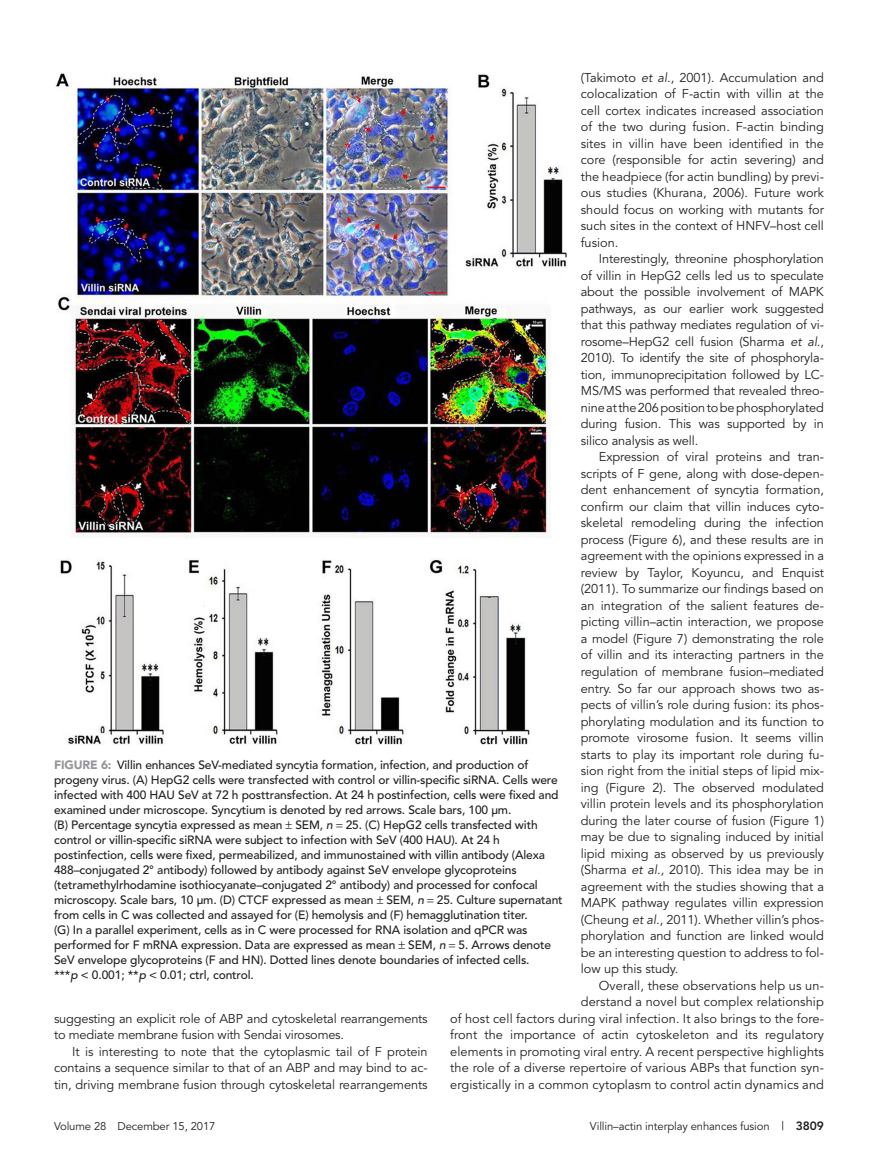
<style>
.page{position:relative;width:878px;height:1175px;background:#fff}
.page>*{position:absolute;margin:0;border:0;box-sizing:border-box;transform-origin:0 0}
.Para{font:12.75px/16.5px "Avenir";letter-spacing:.01em;color:#231f20;text-align:justify}
.Para-2{font:12.75px/16.5px "Avenir";letter-spacing:-.015em;color:#231f20}
.FigCaption{font:500 12px/15px "Avenir";letter-spacing:-.01em;color:#231f20}
.t1{font:11.25px "Avenir";letter-spacing:-.01em;color:#231f20}
.s1{font-style:italic}
.s2{font-weight:900;color:#939598}
.s3{font-size:12px}
.s4{font-weight:800;font-size:12px}
</style>
<div class="page">
<img style="left:56px;top:73px;width:511px;height:672px">
<p class="Para" style="left:580px;top:69px;width:245px">(Takimoto <span class="s1">et al.</span>, 2001). Accumulation and colocalization of F-actin with villin at the cell cortex indicates increased association of the two during fusion. F-actin binding sites in villin have been identified in the core (responsible for actin severing) and the headpiece (for actin bundling) by previ&shy;ous studies (Khurana, 2006). Future work should focus on working with mutants for such sites in the context of HNFV–host cell fusion.</p>
<p class="Para" style="left:580px;top:251px;width:245px;text-indent:18px">Interestingly, threonine phosphorylation of villin in HepG2 cells led us to speculate about the possible involvement of MAPK pathways, as our earlier work suggested that this pathway mediates regulation of vi&shy;rosome–HepG2 cell fusion (Sharma <span class="s1">et al.</span>, 2010). To identify the site of phosphoryla&shy;tion, immunoprecipitation followed by LC-MS/MS was performed that revealed threo&shy;nine at the 206 position to be phosphorylated during fusion. This was supported by in silico analysis as well.</p>
<p class="Para" style="left:580px;top:449px;width:245px;text-indent:18px">Expression of viral proteins and tran&shy;scripts of F gene, along with dose-depen&shy;dent enhancement of syncytia formation, confirm our claim that villin induces cyto&shy;skeletal remodeling during the infection process (Figure 6), and these results are in agreement with the opinions expressed in a review by Taylor, Koyuncu, and Enquist (2011). To summarize our findings based on an integration of the salient features de&shy;picting villin–actin interaction, we propose a model (Figure 7) demonstrating the role of villin and its interacting partners in the regulation of membrane fusion–mediated entry. So far our approach shows two as&shy;pects of villin’s role during fusion: its phos&shy;phorylating modulation and its function to promote virosome fusion. It seems villin starts to play its important role during fu&shy;sion right from the initial steps of lipid mix&shy;ing (Figure 2). The observed modulated villin protein levels and its phosphorylation during the later course of fusion (Figure 1) may be due to signaling induced by initial lipid mixing as observed by us previously (Sharma <span class="s1">et al.</span>, 2010). This idea may be in agreement with the studies showing that a MAPK pathway regulates villin expression (Cheung <span class="s1">et al.</span>, 2011). Whether villin’s phos&shy;phorylation and function are linked would be an interesting question to address to fol&shy;low up this study.</p>
<p class="Para" style="left:450px;top:977px;width:375px;text-align:right">Overall, these observations help us un-<br>derstand a novel but complex relationship<br>of host cell factors during viral infection. It also brings to the fore&shy;front the importance of actin cytoskeleton and its regulatory elements in promoting viral entry. A recent perspective highlights the role of a diverse repertoire of various ABPs that function syn&shy;ergistically in a common cytoplasm to control actin dynamics and</p>
<p class="FigCaption" style="left:54px;top:758px;width:510px"><span class="s2">FIGURE 6:</span> Villin enhances SeV-mediated syncytia formation, infection, and production of progeny virus. (A) HepG2 cells were transfected with control or villin-specific siRNA. Cells were infected with 400 HAU SeV at 72 h posttransfection. At 24 h postinfection, cells were fixed and examined under microscope. Syncytium is denoted by red arrows. Scale bars, 100 µm.<br>(B) Percentage syncytia expressed as mean SEM, <span class="s1">n</span> 25. (C) HepG2 cells transfected with control or villin-specific siRNA were subject to infection with SeV (400 HAU). At 24 h postinfection, cells were fixed, permeabilized, and immunostained with villin antibody (Alexa 488–conjugated 2° antibody) followed by antibody against SeV envelope glycoproteins (tetramethylrhodamine isothiocyanate–conjugated 2° antibody) and processed for confocal microscopy. Scale bars, 10 µm. (D) CTCF expressed as mean SEM, <span class="s1">n</span> 25. Culture supernatant from cells in C was collected and assayed for (E) hemolysis and (F) hemagglutination titer.<br>(G) In a parallel experiment, cells as in C were processed for RNA isolation and qPCR was performed for F mRNA expression. Data are expressed as mean SEM, <span class="s1">n</span> 5. Arrows denote SeV envelope glycoproteins (F and HN). Dotted lines denote boundaries of infected cells.<br>***<span class="s1">p</span> &lt; 0.001; **<span class="s1">p</span> &lt; 0.01; ctrl, control.</p>
<p class="Para-2" style="left:54px;top:1010px;width:375px">suggesting an explicit role of ABP and cytoskeletal rearrangements to mediate membrane fusion with Sendai virosomes.</p>
<p class="Para" style="left:54px;top:1043px;width:375px;text-indent:18px">It is interesting to note that the cytoplasmic tail of F protein contains a sequence similar to that of an ABP and may bind to ac&shy;tin, driving membrane fusion through cytoskeletal rearrangements</p>
<p class="t1" style="left:54px;top:1119px;width:163px">Volume 28 December 15, 2017</p>
<p class="t1" style="left:590px;top:1119px;width:235px">Villin–actin interplay enhances fusion <span class="s3">|</span> <span class="s4">3809</span></p>
</div>
